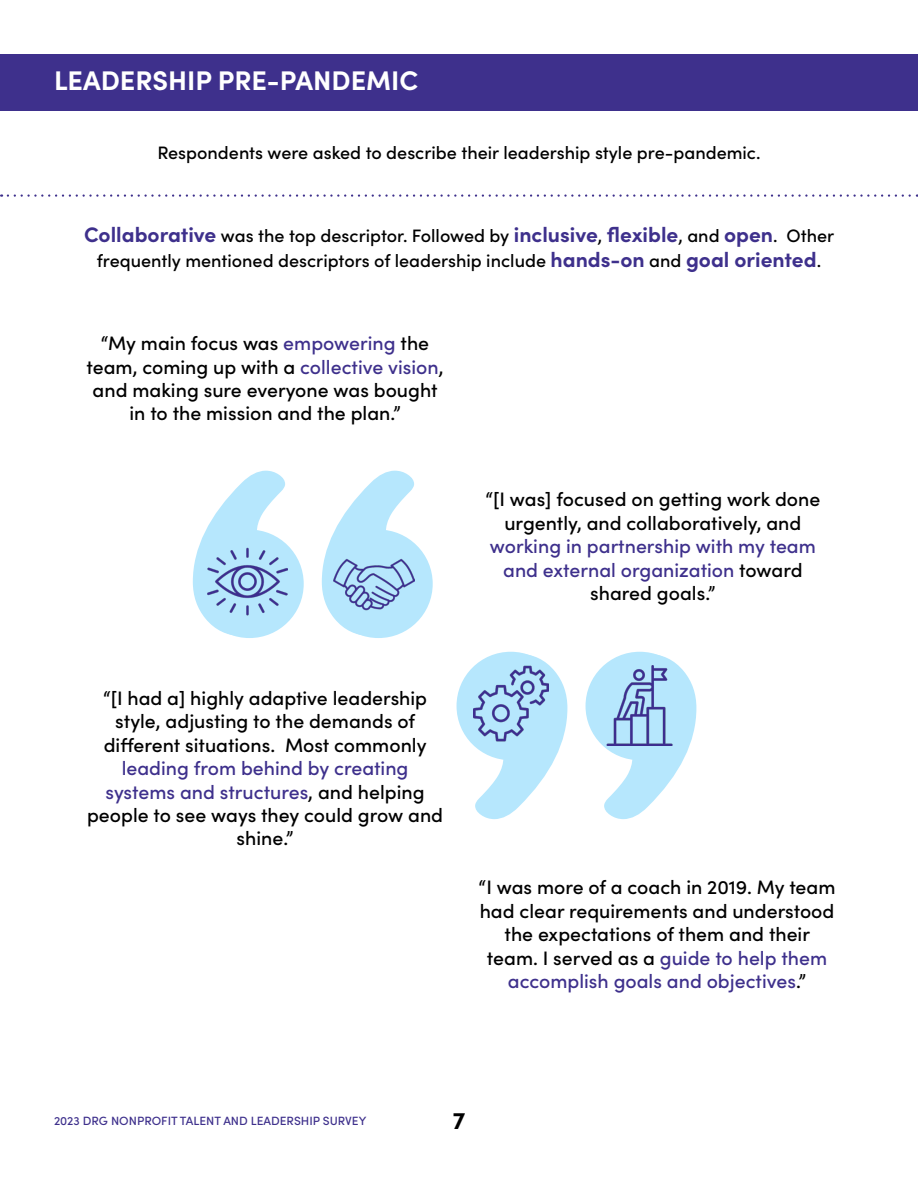
<style>
.page{position:relative;width:918px;height:1188px;background:#fff}
.page>*{position:absolute;margin:0;border:0;box-sizing:border-box;transform-origin:0 0}
.t1{font:900 429.6px "Cooper";color:#b6e7fd}
.t2{font:700 27px "Sofia Pro";color:#fff}
.t3{font:700 24px "Sofia Pro";color:#000}
.t4{font:500 19.5px/23.4px "Sofia Pro";color:#000;text-align:center}
.t5{font:500 19.5px/23.4px "Sofia Pro";color:#3e308c;text-align:center}
.t6{font:500 18px/25.2px "Sofia Pro";color:#000;text-align:center}
.t7{font:500 12px "Sofia Pro";color:#3e308c}
.s1{font-weight:700;font-size:21px;color:#3e308c}
.s2{color:#3e308c}
.s3{color:#000}
</style>
<div class="page">
<div style="left:0;top:54px;width:918px;height:56px;background:#3e308c"></div>
<svg style="left:8px;top:194px;width:910px;height:3px"></svg>
<div style="left:195px;top:530px;width:109px;height:108px;background:#b6e7fd;border-radius:50%"></div>
<div style="left:324px;top:530px;width:109px;height:108px;background:#b6e7fd;border-radius:50%"></div>
<div style="left:586px;top:652px;width:108px;height:108px;background:#b6e7fd;border-radius:50%"></div>
<div style="left:457px;top:652px;width:108px;height:108px;background:#b6e7fd;border-radius:50%"></div>
<img style="left:599px;top:665px;width:81px;height:81px">
<img style="left:334px;top:544px;width:80px;height:81px">
<img style="left:473px;top:665px;width:76px;height:76px">
<img style="left:208px;top:541px;width:80px;height:81px">
<h2 class="t2" style="left:54px;top:60px;width:366px">LEADERSHIP PRE-PANDEMIC</h2>
<p class="t6" style="left:157px;top:139px;width:605px">Respondents were asked to describe their leadership style pre-pandemic.</p>
<p class="t6" style="left:84px;top:222px;width:752px"><span class="s1">Collaborative</span> was the top descriptor. Followed by <span class="s1">inclusive</span>, <span class="s1">flexible</span>, and <span class="s1">open</span>. Other frequently mentioned descriptors of leadership include <span class="s1">hands-on</span> and <span class="s1">goal oriented</span>.</p>
<p class="t4" style="left:87px;top:330px;width:359px">“My main focus was <span class="s2">empowering</span> the team, coming up with a <span class="s2">collective vision</span>, and making sure everyone was bought in to the mission and the plan.”</p>
<h1 class="t1" style="left:175px;top:368px;width:259px">‘‘</h1>
<p class="t4" style="left:103px;top:685px;width:326px">“[I had a] highly adaptive leadership style, adjusting to the demands of different situations. Most commonly</p>
<p class="t4" style="left:87px;top:755px;width:357px"><span class="s2">leading from behind by creating systems and structures</span>, and helping people to see ways they could grow and shine.”</p>
<p class="t4" style="left:485px;top:487px;width:336px">“[I was] focused on getting work done urgently, and collaboratively, and</p>
<p class="t5" style="left:490px;top:533px;width:328px">working in partnership with my team and external organization <span class="s3">toward shared goals.”</span></p>
<h1 class="t1" style="left:714px;top:921px;width:259px;rotate:-180deg">‘‘</h1>
<p class="t4" style="left:479px;top:875px;width:358px">“I was more of a coach in 2019. My team had clear requirements and understood the expectations of them and their team. I served as a <span class="s2">guide to help them accomplish goals and objectives</span>.”</p>
<p class="t7" style="left:54px;top:1112px;width:314px">2023 DRG NONPROFIT TALENT AND LEADERSHIP SURVEY</p>
<p class="t3" style="left:453px;top:1102px;width:14px">7</p>
</div>
